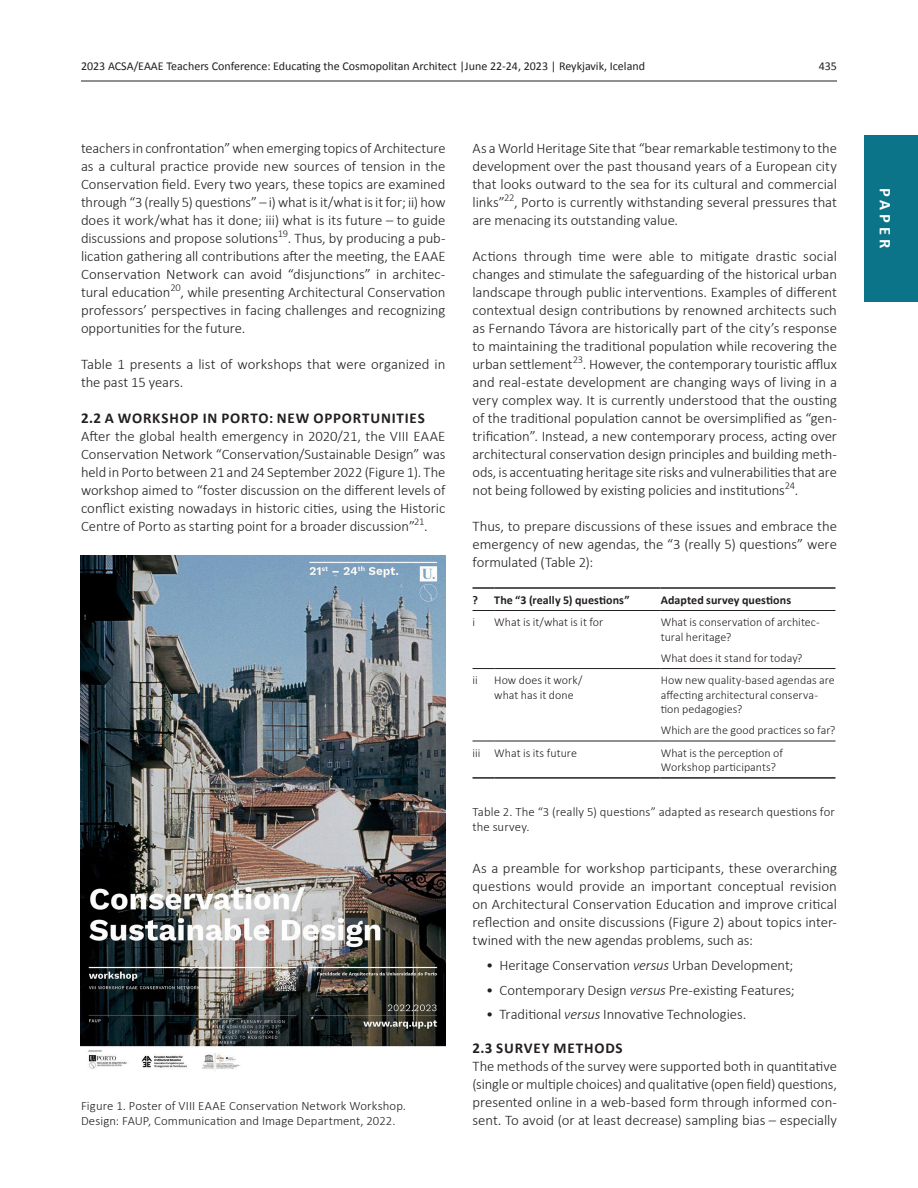
<style>
.page{position:relative;width:918px;height:1188px;background:#fff}
.page>*{position:absolute;margin:0;border:0;box-sizing:border-box;transform-origin:0 0}
.t1{font:700 16.5px "Calibri";letter-spacing:.235em;color:#fff}
._05_Section_Header{font:700 15px "Calibri";letter-spacing:.055em;color:#231f20}
._06_Main_Body_Text_-_no_break_body{font:300 14.7px/18px "Calibri";letter-spacing:-.005em;color:#231f20;text-align:justify}
._07_Caption_Text{font:300 12.75px/15.3px "Calibri";letter-spacing:.01em;color:#231f20}
._06_Main_Body_Text_-_no_break_body-2{font:300 12px/14.4px "Calibri";letter-spacing:.005em;color:#231f20}
.t2{font:12px "Calibri";color:#231f20}
._06_Main_Body_Text_-_no_break_body-3{font:700 12px "Calibri";letter-spacing:.005em;color:#231f20}
.s1{font-style:italic}
</style>
<div class="page">
<hr style="left:81px;top:81px;width:756px;height:1px;background:#231f20">
<div style="left:864px;top:135px;width:54px;height:166px;background:#0c7489"></div>
<hr style="left:472px;top:587px;width:22px;height:2px;background:#231f20">
<hr style="left:494px;top:587px;width:167px;height:2px;background:#231f20">
<hr style="left:661px;top:587px;width:175px;height:2px;background:#231f20">
<hr style="left:472px;top:777px;width:22px;height:2px;background:#231f20">
<hr style="left:494px;top:777px;width:167px;height:2px;background:#231f20">
<hr style="left:661px;top:777px;width:175px;height:2px;background:#231f20">
<svg style="left:472px;top:610px;width:22px;height:1px"></svg>
<hr style="left:494px;top:610px;width:167px;height:1px;background:#231f20">
<hr style="left:661px;top:610px;width:175px;height:1px;background:#231f20">
<svg style="left:472px;top:668px;width:22px;height:1px"></svg>
<hr style="left:494px;top:668px;width:167px;height:1px;background:#231f20">
<hr style="left:661px;top:668px;width:175px;height:1px;background:#231f20">
<svg style="left:472px;top:741px;width:22px;height:1px"></svg>
<hr style="left:494px;top:741px;width:167px;height:1px;background:#231f20">
<hr style="left:661px;top:741px;width:175px;height:1px;background:#231f20">
<img style="left:81px;top:556px;width:365px;height:515px">
<p class="t2" style="left:81px;top:57px;width:566px">2023 ACSA/EAAE Teachers Conference: Educating the Cosmopolitan Architect |June 22-24, 2023 | Reykjavik, Iceland</p>
<p class="t2" style="left:819px;top:57px;width:20px">435</p>
<p class="_06_Main_Body_Text_-_no_break_body" style="left:81px;top:139px;width:366px">teachers in confrontation” when emerging topics of Architecture as a cultural practice provide new sources of tension in the Conservation field. Every two years, these topics are examined through “3 (really 5) questions” – i) what is it/what is it for; ii) how does it work/what has it done; iii) what is its future – to guide discussions and propose solutions<sup>19</sup>. Thus, by producing a pub&shy;lication gathering all contributions after the meeting, the EAAE Conservation Network can avoid “disjunctions” in architec&shy;tural education<sup>20</sup>, while presenting Architectural Conservation professors’ perspectives in facing challenges and recognizing opportunities for the future.</p>
<p class="_06_Main_Body_Text_-_no_break_body" style="left:81px;top:355px;width:366px">Table 1 presents a list of workshops that were organized in the past 15 years.</p>
<p class="_05_Section_Header" style="left:81px;top:407px;width:345px">2.2 A WORKSHOP IN PORTO: NEW OPPORTUNITIES</p>
<p class="_06_Main_Body_Text_-_no_break_body" style="left:81px;top:427px;width:366px">After the global health emergency in 2020/21, the VIII EAAE Conservation Network “Conservation/Sustainable Design” was held in Porto between 21 and 24 September 2022 (Figure 1). The workshop aimed to “foster discussion on the different levels of conflict existing nowadays in historic cities, using the Historic Centre of Porto as starting point for a broader discussion”<sup>21</sup>.</p>
<p class="_07_Caption_Text" style="left:81px;top:1098px;width:327px">Figure 1. Poster of VIII EAAE Conservation Network Workshop.<br>Design: FAUP, Communication and Image Department, 2022.</p>
<p class="_06_Main_Body_Text_-_no_break_body" style="left:472px;top:139px;width:366px">As a World Heritage Site that “bear remarkable testimony to the development over the past thousand years of a European city that looks outward to the sea for its cultural and commercial links”<sup>22</sup>, Porto is currently withstanding several pressures that are menacing its outstanding value.</p>
<p class="_06_Main_Body_Text_-_no_break_body" style="left:472px;top:247px;width:366px">Actions through time were able to mitigate drastic social changes and stimulate the safeguarding of the historical urban landscape through public interventions. Examples of different contextual design contributions by renowned architects such as Fernando Távora are historically part of the city’s response to maintaining the traditional population while recovering the urban settlement<sup>23</sup>. However, the contemporary touristic afflux and real-estate development are changing ways of living in a very complex way. It is currently understood that the ousting of the traditional population cannot be oversimplified as “gen&shy;trification”. Instead, a new contemporary process, acting over architectural conservation design principles and building meth&shy;ods, is accentuating heritage site risks and vulnerabilities that are not being followed by existing policies and institutions<sup>24</sup>.</p>
<p class="_06_Main_Body_Text_-_no_break_body" style="left:472px;top:517px;width:366px">Thus, to prepare discussions of these issues and embrace the emergency of new agendas, the “3 (really 5) questions” were formulated (Table 2):</p>
<p class="_06_Main_Body_Text_-_no_break_body-3" style="left:472px;top:591px;width:7px">?</p>
<p class="_06_Main_Body_Text_-_no_break_body-3" style="left:494px;top:591px;width:137px">The “3 (really 5) questions”</p>
<p class="_06_Main_Body_Text_-_no_break_body-3" style="left:661px;top:591px;width:132px">Adapted survey questions</p>
<p class="_06_Main_Body_Text_-_no_break_body-2" style="left:472px;top:615px;width:4px">i</p>
<p class="_06_Main_Body_Text_-_no_break_body-2" style="left:494px;top:615px;width:111px">What is it/what is it for</p>
<p class="_06_Main_Body_Text_-_no_break_body-2" style="left:661px;top:615px;width:161px">What is conservation of architec&shy;tural heritage?</p>
<p class="_06_Main_Body_Text_-_no_break_body-2" style="left:661px;top:651px;width:143px">What does it stand for today?</p>
<p class="_06_Main_Body_Text_-_no_break_body-2" style="left:472px;top:673px;width:7px">ii</p>
<p class="_06_Main_Body_Text_-_no_break_body-2" style="left:494px;top:673px;width:90px">How does it work/ what has it done</p>
<p class="_06_Main_Body_Text_-_no_break_body-2" style="left:661px;top:673px;width:176px">How new quality-based agendas are affecting architectural conserva&shy;tion pedagogies?</p>
<p class="_06_Main_Body_Text_-_no_break_body-2" style="left:661px;top:723px;width:176px">Which are the good practices so far?</p>
<p class="_06_Main_Body_Text_-_no_break_body-2" style="left:472px;top:745px;width:9px">iii</p>
<p class="_06_Main_Body_Text_-_no_break_body-2" style="left:494px;top:745px;width:84px">What is its future</p>
<p class="_06_Main_Body_Text_-_no_break_body-2" style="left:661px;top:745px;width:124px">What is the perception of<br>Workshop participants?</p>
<p class="_07_Caption_Text" style="left:472px;top:804px;width:364px">Table 2. The “3 (really 5) questions” adapted as research questions for the survey.</p>
<p class="_06_Main_Body_Text_-_no_break_body" style="left:472px;top:859px;width:366px">As a preamble for workshop participants, these overarching questions would provide an important conceptual revision on Architectural Conservation Education and improve critical reflection and onsite discussions (Figure 2) about topics inter&shy;twined with the new agendas problems, such as:</p>
<p class="_06_Main_Body_Text_-_no_break_body" style="left:486px;top:956px;width:309px">• Heritage Conservation <span class="s1">versus</span> Urban Development;</p>
<p class="_06_Main_Body_Text_-_no_break_body" style="left:486px;top:980px;width:310px">• Contemporary Design <span class="s1">versus</span> Pre-existing Features;</p>
<p class="_06_Main_Body_Text_-_no_break_body" style="left:486px;top:1005px;width:262px">• Traditional <span class="s1">versus</span> Innovative Technologies.</p>
<p class="_05_Section_Header" style="left:472px;top:1037px;width:152px">2.3 SURVEY METHODS</p>
<p class="_06_Main_Body_Text_-_no_break_body" style="left:472px;top:1057px;width:366px">The methods of the survey were supported both in quantitative (single or multiple choices) and qualitative (open field) questions, presented online in a web-based form through informed con&shy;sent. To avoid (or at least decrease) sampling bias – especially</p>
<p class="t1" style="left:897px;top:188px;width:61px;rotate:90deg">PAPER</p>
</div>
